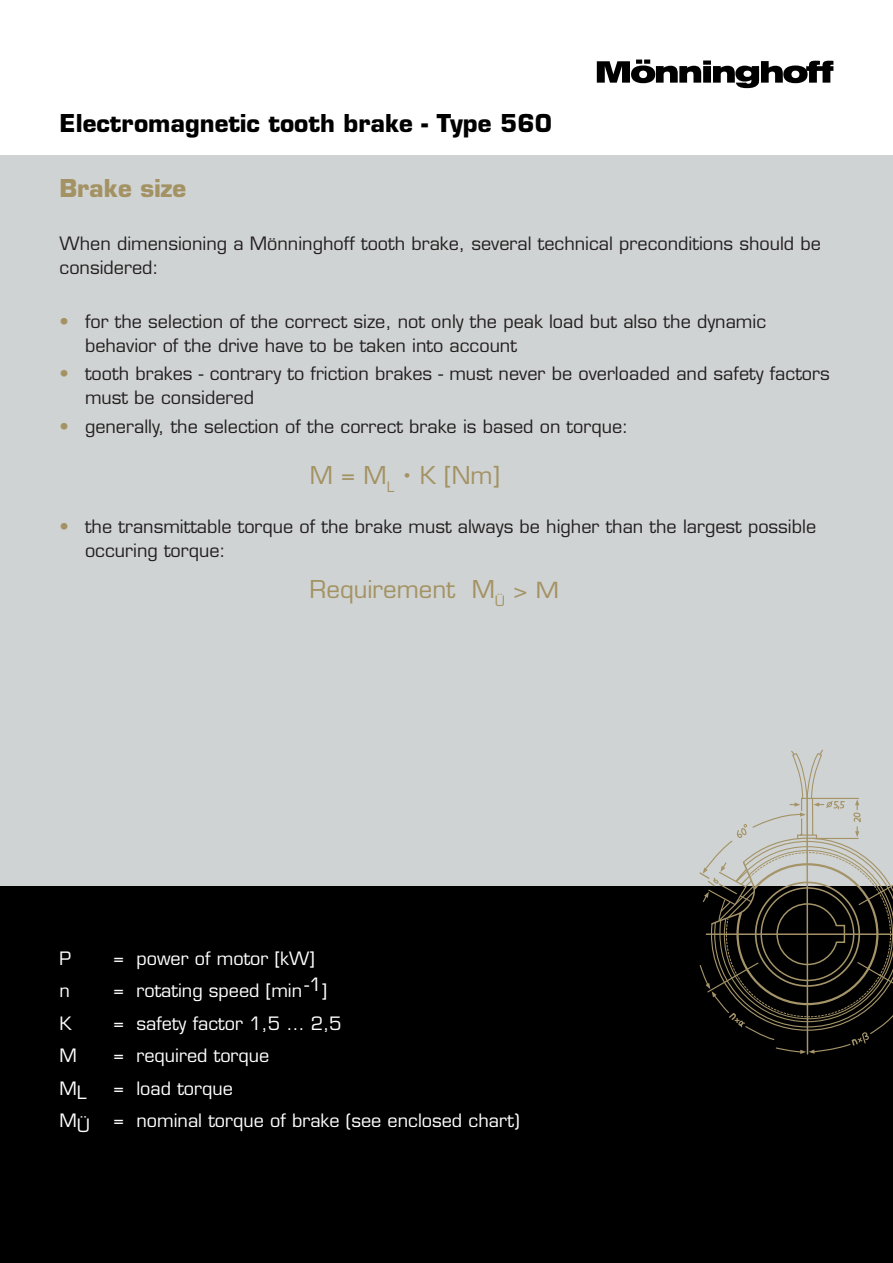
<style>
.page{position:relative;width:893px;height:1263px;background:#fff}
.page>*{position:absolute;margin:0;border:0;box-sizing:border-box;transform-origin:0 0}
.t1{font:700 24px "Eurostile LT Std";color:#000001}
.Formel{font:24px "Eurostile LT Std";color:#a39263}
.Überschrift_H2{font:700 24px "Eurostile LT Std";color:#a39263}
.Überschrift_H2-2{font:18px/24px "Eurostile LT Std";color:#231f20}
.Fließtext_weiß{font:18px "Eurostile LT Std";color:#fff}
.s1{color:#a39263}
.s2{font-size:21.6px}
</style>
<div class="page">
<div style="left:0;top:887px;width:893px;height:376px;background:#000001"></div>
<div style="left:0;top:156px;width:893px;height:731px;background:#d0d3d3"></div>
<svg style="left:597px;top:60px;width:236px;height:28px"></svg>
<svg style="left:699px;top:749px;width:194px;height:305px"></svg>
<p class="t1" style="left:60px;top:108px;width:494px">Electromagnetic tooth brake - Type 560</p>
<p class="Überschrift_H2" style="left:60px;top:173px;width:128px">Brake size</p>
<p class="Überschrift_H2-2" style="left:60px;top:232px;width:763px">When dimensioning a Mönninghoff tooth brake, several technical preconditions should be considered:</p>
<p class="Überschrift_H2-2" style="left:85px;top:310px;width:683px;text-indent:-26px"><span class="s1">•</span> for the selection of the correct size, not only the peak load but also the dynamic behavior of the drive have to be taken into account</p>
<p class="Überschrift_H2-2" style="left:85px;top:362px;width:746px;text-indent:-26px"><span class="s1">•</span> tooth brakes - contrary to friction brakes - must never be overloaded and safety factors must be considered</p>
<p class="Überschrift_H2-2" style="left:60px;top:414px;width:570px"><span class="s1">•</span> generally, the selection of the correct brake is based on torque:</p>
<p class="Formel" style="left:310px;top:461px;width:192px">M = M<sub>L</sub> K [Nm]</p>
<p class="Überschrift_H2-2" style="left:85px;top:514px;width:733px;text-indent:-26px"><span class="s1">•</span> the transmittable torque of the brake must always be higher than the largest possible occuring torque:</p>
<p class="Formel" style="left:310px;top:574px;width:251px">Requirement M<sub>Ü</sub> <span class="s2">&gt; M</span></p>
<p class="Fließtext_weiß" style="left:60px;top:947px;width:13px">P</p>
<p class="Fließtext_weiß" style="left:114px;top:947px;width:203px">= power of motor [kW]</p>
<p class="Fließtext_weiß" style="left:60px;top:980px;width:12px">n</p>
<p class="Fließtext_weiß" style="left:114px;top:980px;width:215px">= rotating speed [min-1]</p>
<p class="Fließtext_weiß" style="left:60px;top:1012px;width:14px">K</p>
<p class="Fließtext_weiß" style="left:114px;top:1012px;width:230px">= safety factor 1,5 … 2,5</p>
<p class="Fließtext_weiß" style="left:60px;top:1045px;width:19px">M</p>
<p class="Fließtext_weiß" style="left:114px;top:1045px;width:157px">= required torque</p>
<p class="Fließtext_weiß" style="left:60px;top:1079px;width:29px">ML</p>
<p class="Fließtext_weiß" style="left:114px;top:1077px;width:121px">= load torque</p>
<p class="Fließtext_weiß" style="left:60px;top:1112px;width:32px">MÜ</p>
<p class="Fließtext_weiß" style="left:114px;top:1110px;width:408px">= nominal torque of brake (see enclosed chart)</p>
</div>
